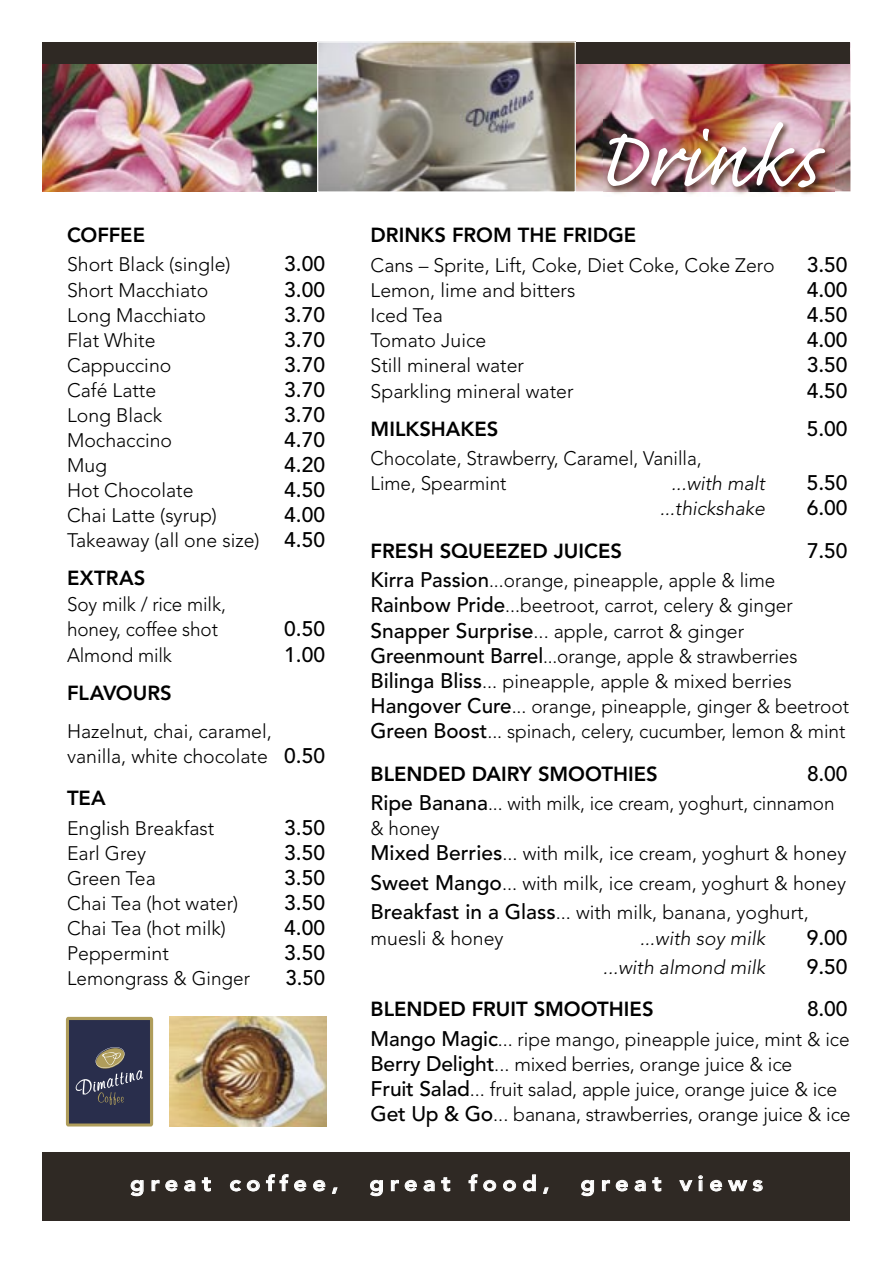
<style>
.page{position:relative;width:893px;height:1263px;background:#fff}
.page>*{position:absolute;margin:0;border:0;box-sizing:border-box;transform-origin:0 0}
.t1{font:105px "Caflisch Script Pro";letter-spacing:.005em;color:#fff}
.t2{font:500 21px "Avenir";color:#000}
.t3{font:800 21px "Avenir";letter-spacing:.25em;color:#fff;scale:1.1 1}
.t4{font:800 20.25px "Avenir";color:#000}
.t5{font:300 19.65px "Avenir";letter-spacing:-.01em;color:#000}
.t6{font:300 19.5px/25.2px "Avenir";color:#000}
.t7{font:italic 300 19.5px "Avenir";color:#000}
.s1{font-weight:500;font-size:21px}
.s2{font-size:19.5px}
</style>
<div class="page">
<img style="left:43px;top:64px;width:274px;height:127px">
<div style="left:43px;top:1152px;width:807px;height:68px;background:#2f2924"></div>
<svg style="left:131px;top:1180px;width:12px;height:16px"></svg>
<svg style="left:152px;top:1180px;width:7px;height:11px"></svg>
<svg style="left:166px;top:1180px;width:11px;height:11px"></svg>
<svg style="left:185px;top:1180px;width:10px;height:11px"></svg>
<svg style="left:202px;top:1177px;width:9px;height:14px"></svg>
<svg style="left:230px;top:1180px;width:11px;height:11px"></svg>
<svg style="left:247px;top:1180px;width:13px;height:11px"></svg>
<svg style="left:266px;top:1174px;width:22px;height:17px"></svg>
<svg style="left:294px;top:1180px;width:12px;height:11px"></svg>
<svg style="left:313px;top:1180px;width:12px;height:11px"></svg>
<svg style="left:332px;top:1188px;width:5px;height:5px"></svg>
<svg style="left:370px;top:1180px;width:13px;height:16px"></svg>
<svg style="left:391px;top:1180px;width:8px;height:11px"></svg>
<svg style="left:405px;top:1180px;width:12px;height:11px"></svg>
<svg style="left:424px;top:1180px;width:10px;height:11px"></svg>
<svg style="left:441px;top:1177px;width:9px;height:14px"></svg>
<svg style="left:469px;top:1174px;width:8px;height:17px"></svg>
<svg style="left:484px;top:1180px;width:12px;height:11px"></svg>
<svg style="left:503px;top:1180px;width:13px;height:11px"></svg>
<svg style="left:523px;top:1175px;width:12px;height:16px"></svg>
<svg style="left:543px;top:1188px;width:5px;height:5px"></svg>
<svg style="left:581px;top:1180px;width:13px;height:16px"></svg>
<svg style="left:602px;top:1180px;width:8px;height:11px"></svg>
<svg style="left:616px;top:1180px;width:12px;height:11px"></svg>
<svg style="left:635px;top:1180px;width:10px;height:11px"></svg>
<svg style="left:653px;top:1177px;width:8px;height:14px"></svg>
<svg style="left:680px;top:1180px;width:12px;height:11px"></svg>
<svg style="left:699px;top:1175px;width:3px;height:16px"></svg>
<svg style="left:710px;top:1180px;width:12px;height:11px"></svg>
<svg style="left:728px;top:1180px;width:19px;height:11px"></svg>
<svg style="left:753px;top:1180px;width:9px;height:11px"></svg>
<img style="left:576px;top:64px;width:274px;height:127px">
<svg style="left:65px;top:1020px;width:87px;height:107px"></svg>
<svg style="left:66px;top:1017px;width:87px;height:109px;background:#454754"></svg>
<img style="left:169px;top:1016px;width:158px;height:111px">
<img style="left:603px;top:119px;width:231px;height:76px">
<div style="left:43px;top:43px;width:807px;height:21px;background:#2f2924"></div>
<svg style="left:317px;top:41px;width:259px;height:151px;background:#9b968d"></svg>
<p class="t4" style="left:67px;top:223px;width:80px">COFFEE</p>
<p class="t6" style="left:67px;top:252px;width:165px">Short Black (single)</p>
<p class="t2" style="left:284px;top:252px;width:42px">3.00</p>
<p class="t6" style="left:67px;top:277px;width:143px">Short Macchiato</p>
<p class="t2" style="left:284px;top:277px;width:42px">3.00</p>
<p class="t6" style="left:67px;top:302px;width:141px">Long Macchiato</p>
<p class="t2" style="left:284px;top:302px;width:42px">3.70</p>
<p class="t6" style="left:67px;top:327px;width:90px">Flat White</p>
<p class="t2" style="left:284px;top:327px;width:42px">3.70</p>
<p class="t6" style="left:67px;top:352px;width:106px">Cappuccino</p>
<p class="t2" style="left:284px;top:352px;width:42px">3.70</p>
<p class="t6" style="left:67px;top:377px;width:91px">Café Latte</p>
<p class="t2" style="left:284px;top:377px;width:42px">3.70</p>
<p class="t6" style="left:67px;top:402px;width:97px">Long Black</p>
<p class="t2" style="left:284px;top:402px;width:42px">3.70</p>
<p class="t6" style="left:67px;top:427px;width:107px">Mochaccino</p>
<p class="t2" style="left:284px;top:427px;width:42px">4.70</p>
<p class="t6" style="left:67px;top:453px;width:42px">Mug</p>
<p class="t2" style="left:284px;top:452px;width:42px">4.20</p>
<p class="t6" style="left:67px;top:478px;width:128px">Hot Chocolate</p>
<p class="t2" style="left:284px;top:478px;width:42px">4.50</p>
<p class="t6" style="left:67px;top:503px;width:151px">Chai Latte (syrup)</p>
<p class="t2" style="left:284px;top:503px;width:42px">4.00</p>
<p class="t6" style="left:67px;top:528px;width:259px">Takeaway (all one size) <span class="s1">4.50</span></p>
<p class="t4" style="left:67px;top:566px;width:80px">EXTRAS</p>
<p class="t6" style="left:67px;top:591px;width:160px">Soy milk / rice milk, honey, coffee shot</p>
<p class="t2" style="left:284px;top:617px;width:42px">0.50</p>
<p class="t6" style="left:67px;top:642px;width:106px">Almond milk</p>
<p class="t2" style="left:284px;top:642px;width:42px">1.00</p>
<p class="t4" style="left:67px;top:681px;width:106px">FLAVOURS</p>
<p class="t6" style="left:67px;top:719px;width:259px">Hazelnut, chai, caramel, vanilla, white chocolate <span class="s1">0.50</span></p>
<p class="t4" style="left:67px;top:786px;width:40px">TEA</p>
<p class="t6" style="left:67px;top:815px;width:149px">English Breakfast</p>
<p class="t2" style="left:284px;top:815px;width:42px">3.50</p>
<p class="t6" style="left:67px;top:840px;width:81px">Earl Grey</p>
<p class="t2" style="left:284px;top:840px;width:42px">3.50</p>
<p class="t6" style="left:67px;top:865px;width:90px">Green Tea</p>
<p class="t2" style="left:284px;top:865px;width:42px">3.50</p>
<p class="t6" style="left:67px;top:890px;width:173px">Chai Tea (hot water)</p>
<p class="t2" style="left:284px;top:890px;width:42px">3.50</p>
<p class="t6" style="left:67px;top:916px;width:160px">Chai Tea (hot milk)</p>
<p class="t2" style="left:284px;top:915px;width:42px">4.00</p>
<p class="t6" style="left:67px;top:941px;width:103px">Peppermint</p>
<p class="t2" style="left:284px;top:941px;width:42px">3.50</p>
<p class="t6" style="left:67px;top:966px;width:184px">Lemongrass &amp; Ginger</p>
<p class="t2" style="left:285px;top:966px;width:41px">3.50</p>
<h1 class="t1" style="left:595px;top:105px;width:224px">Drinks</h1>
<p class="t4" style="left:371px;top:223px;width:267px">DRINKS FROM THE FRIDGE</p>
<p class="t6" style="left:371px;top:252px;width:406px">Cans – Sprite, Lift, Coke, Diet Coke, Coke Zero</p>
<p class="t2" style="left:807px;top:252px;width:42px">3.50</p>
<p class="t6" style="left:371px;top:277px;width:206px">Lemon, lime and bitters</p>
<p class="t2" style="left:807px;top:277px;width:42px">4.00</p>
<p class="t6" style="left:371px;top:303px;width:74px">Iced Tea</p>
<p class="t2" style="left:807px;top:303px;width:42px">4.50</p>
<p class="t6" style="left:371px;top:328px;width:117px">Tomato Juice</p>
<p class="t2" style="left:807px;top:328px;width:42px">4.00</p>
<p class="t6" style="left:371px;top:353px;width:155px">Still mineral water</p>
<p class="t2" style="left:807px;top:353px;width:42px">3.50</p>
<p class="t6" style="left:371px;top:378px;width:204px">Sparkling mineral water</p>
<p class="t2" style="left:807px;top:378px;width:42px">4.50</p>
<p class="t4" style="left:371px;top:417px;width:129px">MILKSHAKES</p>
<p class="t2" style="left:807px;top:416px;width:42px">5.00</p>
<p class="t6" style="left:371px;top:446px;width:333px">Chocolate, Strawberry, Caramel, Vanilla,<br>Lime, Spearmint</p>
<p class="t7" style="left:671px;top:472px;width:95px">...with malt</p>
<p class="t2" style="left:807px;top:471px;width:42px">5.50</p>
<p class="t7" style="left:660px;top:497px;width:107px">...thickshake</p>
<p class="t2" style="left:807px;top:496px;width:42px">6.00</p>
<p class="t4" style="left:371px;top:539px;width:253px">FRESH SQUEEZED JUICES</p>
<p class="t2" style="left:807px;top:538px;width:42px">7.50</p>
<p class="t6" style="left:371px;top:568px;width:424px"><span class="s1">Kirra Passion</span>...orange, pineapple, apple &amp; lime<br><span class="s1">Rainbow Pride</span>...beetroot, carrot, celery &amp; ginger<br><span class="s1">Snapper Surprise</span>... apple, carrot &amp; ginger</p>
<p class="t5" style="left:371px;top:644px;width:428px"><span class="s1">Greenmount Barrel</span><span class="s2">...</span>orange, apple &amp; strawberries</p>
<p class="t6" style="left:371px;top:669px;width:480px"><span class="s1">Bilinga Bliss</span>... pineapple, apple &amp; mixed berries<br><span class="s1">Hangover Cure</span>... orange, pineapple, ginger &amp; beetroot<br><span class="s1">Green Boost</span>... spinach, celery, cucumber, lemon &amp; mint</p>
<p class="t4" style="left:371px;top:761px;width:289px">BLENDED DAIRY SMOOTHIES</p>
<p class="t2" style="left:807px;top:761px;width:42px">8.00</p>
<p class="t6" style="left:371px;top:791px;width:477px"><span class="s1">Ripe Banana</span>... with milk, ice cream, yoghurt, cinnamon &amp; honey<br><span class="s1">Mixed Berries</span>... with milk, ice cream, yoghurt &amp; honey</p>
<p class="t6" style="left:371px;top:868px;width:477px;line-height:29.4px"><span class="s1">Sweet Mango</span>... with milk, ice cream, yoghurt &amp; honey<br><span class="s1">Breakfast in a Glass</span>... with milk, banana, yoghurt,</p>
<p class="t6" style="left:371px;top:925px;width:134px">muesli &amp; honey</p>
<p class="t7" style="left:640px;top:926px;width:127px">...with soy milk</p>
<p class="t2" style="left:807px;top:925px;width:42px">9.00</p>
<p class="t7" style="left:603px;top:956px;width:164px">...with almond milk</p>
<p class="t2" style="left:807px;top:954px;width:42px">9.50</p>
<p class="t4" style="left:371px;top:997px;width:284px">BLENDED FRUIT SMOOTHIES</p>
<p class="t2" style="left:807px;top:997px;width:42px">8.00</p>
<p class="t6" style="left:371px;top:1026px;width:482px"><span class="s1">Mango Magic</span>... ripe mango, pineapple juice, mint &amp; ice <span class="s1">Berry Delight</span>... mixed berries, orange juice &amp; ice<br><span class="s1">Fruit Salad</span>... fruit salad, apple juice, orange juice &amp; ice <span class="s1">Get Up &amp; Go</span>... banana, strawberries, orange juice &amp; ice</p>
<p class="t3" style="left:130px;top:1171px;width:191px">great coffee,</p>
<p class="t3" style="left:369px;top:1171px;width:165px">great food,</p>
<p class="t3" style="left:581px;top:1171px;width:167px">great views</p>
</div>
